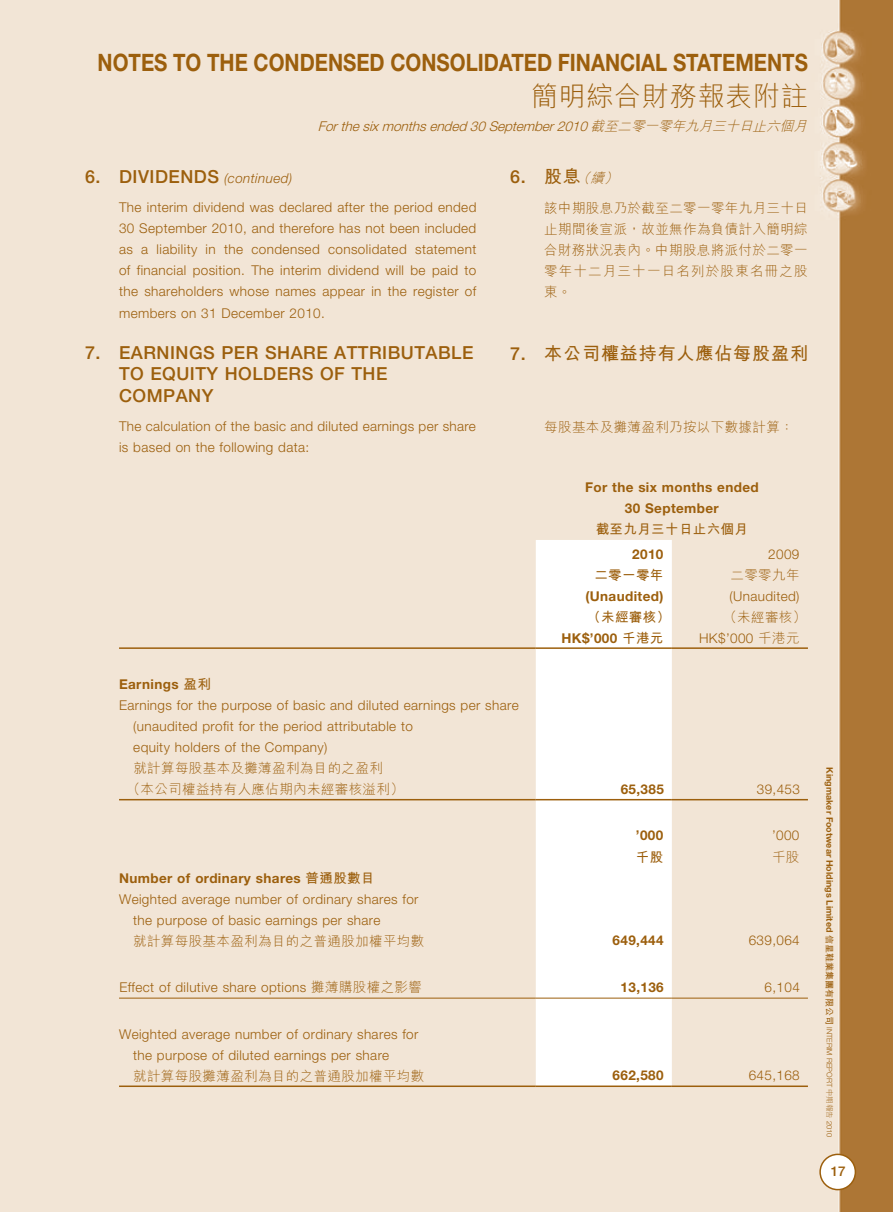
<style>
.page{position:relative;width:893px;height:1212px;background:#f2e5d6}
.page>*{position:absolute;margin:0;border:0;box-sizing:border-box;transform-origin:0 0}
.t1{font:300 27px "M Hei HK";letter-spacing:.03em;color:#9c5f0d}
.t2{font:700 24px "Helvetica Neue LT Std";color:#9c5f0d;scale:.85 1}
.t3{font:500 18px "Helvetica Neue LT Std";letter-spacing:.03em;color:#9c5f0d}
.t4{font:700 18px "M Hei HK";letter-spacing:.05em;color:#9c5f0d}
.t5{font:300 13.5px/21px "Helvetica Neue LT Std";letter-spacing:.03em;color:#9c5f0d}
.t6{font:300 13.5px/21px "M Hei HK";letter-spacing:.03em;color:#9c5f0d;text-align:justify}
.t7{font:700 13.5px/21px "Helvetica Neue LT Std";letter-spacing:.03em;color:#9c5f0d;text-align:center}
.t8{font:italic 300 13.5px "Helvetica Neue LT Std";color:#9c5f0d}
.t9{font:700 13.5px "M Hei HK";letter-spacing:.03em;color:#9c5f0d}
.t10{font:italic 300 13.5px "Helvetica Neue LT Std";letter-spacing:.03em;color:#9c5f0d}
.t11{font:italic 300 13.5px "M Hei HK";color:#9c5f0d}
.t12{font:500 13.5px "Helvetica Neue LT Std";color:#9c5f0d}
.t13{font:700 9px "Helvetica Neue LT Std";color:#9c5f0d}
.s1{font-family:"M Hei HK"}
.s2{font-family:"Helvetica Neue LT Std";font-weight:500;font-style:normal;font-size:18px}
.s3{font-weight:700;font-style:normal;font-size:18px}
.s4{font-family:"Helvetica Neue LT Std";font-weight:500}
.s5{font-weight:300;font-size:7.5px}
.s6{font-family:"M Hei HK";font-weight:300;font-size:7.5px}
</style>
<div class="page">
<div style="left:820px;top:1154px;width:35px;height:35px;background:#fff;border-radius:50%"></div>
<div style="left:819px;top:1153px;width:37px;height:37px;border:2px solid #9c5f0d;border-radius:50%"></div>
<svg style="left:536px;top:540px;width:136px;height:545px"></svg>
<hr style="left:119px;top:647px;width:417px;height:2px;background:#9c5f0d">
<hr style="left:536px;top:647px;width:136px;height:2px;background:#9c5f0d">
<hr style="left:672px;top:647px;width:136px;height:2px;background:#9c5f0d">
<hr style="left:119px;top:799px;width:417px;height:1px;background:#9c5f0d">
<hr style="left:536px;top:799px;width:136px;height:1px;background:#9c5f0d">
<hr style="left:672px;top:799px;width:136px;height:1px;background:#9c5f0d">
<hr style="left:119px;top:998px;width:417px;height:1px;background:#9c5f0d">
<hr style="left:536px;top:998px;width:136px;height:1px;background:#9c5f0d">
<hr style="left:672px;top:998px;width:136px;height:1px;background:#9c5f0d">
<hr style="left:119px;top:1085px;width:417px;height:2px;background:#9c5f0d">
<hr style="left:536px;top:1085px;width:136px;height:2px;background:#9c5f0d">
<hr style="left:672px;top:1085px;width:136px;height:2px;background:#9c5f0d">
<h2 class="t2" style="left:98px;top:47px;width:837px">NOTES TO THE CONDENSED CONSOLIDATED FINANCIAL STATEMENTS</h2>
<h1 class="t1" style="left:531px;top:77px;width:278px">簡明綜合財務報表附註</h1>
<p class="t8" style="left:318px;top:117px;width:495px">Forthesixmonthsended30September2010<span class="s1">截至二零一零年九月三十日止六個月</span></p>
<h3 class="t3" style="left:85px;top:166px;width:77px">6. DIVIDENDS</h3>
<p class="t10" style="left:224px;top:170px;width:70px">(continued)</p>
<p class="t5" style="left:119px;top:197px;width:359px;text-align:justify">The interim dividend was declared after the period ended 30 September 2010, and therefore has not been included as a liability in the condensed consolidated statement of financial position. The interim dividend will be paid to the shareholders whose names appear in the register of members on 31 December 2010.</p>
<h3 class="t3" style="left:85px;top:342px;width:59px">7. EARNINGS</h3>
<h3 class="t3" style="left:221px;top:342px;width:69px">PER SHARE</h3>
<h3 class="t3" style="left:334px;top:342px;width:25px">ATTRIBUTABLE</h3>
<h3 class="t3" style="left:119px;top:363px;width:69px">TO EQUITY</h3>
<h3 class="t3" style="left:225px;top:363px;width:27px">HOLDERS</h3>
<h3 class="t3" style="left:320px;top:363px;width:45px">OF THE</h3>
<h3 class="t3" style="left:119px;top:384px;width:28px">COMPANY</h3>
<p class="t5" style="left:119px;top:415px;width:358px">The calculation of the basic and diluted earnings per share is based on the following data:</p>
<p class="t11" style="left:510px;top:168px;width:114px"><span class="s2">6.</span> <span class="s3">股息</span>（續）</p>
<p class="t6" style="left:544px;top:197px;width:265px">該中期股息乃於截至二零一零年九月三十日止期間後宣派，故並無作為負債計入簡明綜合財務狀況表內。中期股息將派付於二零一零年十二月三十一日名列於股東名冊之股東。</p>
<h3 class="t4" style="left:510px;top:340px;width:299px"><span class="s4">7.</span> 本公司權益持有人應佔每股盈利</h3>
<p class="t6" style="left:544px;top:416px;width:251px">每股基本及攤薄盈利乃按以下數據計算：</p>
<p class="t7" style="left:585px;top:476px;width:175px">For the six months ended<br>30 September</p>
<p class="t9" style="left:596px;top:519px;width:154px">截至九月三十日止六個月</p>
<p class="t7" style="left:632px;top:543px;width:33px">2010</p>
<p class="t5" style="left:768px;top:543px;width:33px">2009</p>
<p class="t9" style="left:594px;top:565px;width:71px">二零一零年</p>
<p class="t6" style="left:730px;top:564px;width:71px">二零零九年</p>
<p class="t7" style="left:585px;top:585px;width:80px">(Unaudited)</p>
<p class="t9" style="left:587px;top:607px;width:84px">（未經審核）</p>
<p class="t5" style="left:729px;top:585px;width:72px">(Unaudited)</p>
<p class="t6" style="left:723px;top:606px;width:84px">（未經審核）</p>
<p class="t7" style="left:561px;top:627px;width:103px">HK$’000 <span class="s1">千港元</span></p>
<p class="t5" style="left:699px;top:627px;width:102px">HK$’000 <span class="s1">千港元</span></p>
<p class="t7" style="left:119px;top:673px;width:93px">Earnings <span class="s1">盈利</span></p>
<p class="t5" style="left:119px;top:695px;width:401px">Earnings for the purpose of basic and diluted earnings per share</p>
<p class="t5" style="left:133px;top:716px;width:281px">(unaudited profit for the period attributable to</p>
<p class="t5" style="left:133px;top:737px;width:196px">equity holders of the Company)</p>
<p class="t6" style="left:127px;top:757px;width:279px;text-indent:7px">就計算每股基本及攤薄盈利為目的之盈利<br>（本公司權益持有人應佔期內未經審核溢利）</p>
<p class="t7" style="left:621px;top:778px;width:45px">65,385</p>
<p class="t5" style="left:757px;top:778px;width:45px">39,453</p>
<p class="t7" style="left:636px;top:824px;width:29px">’000</p>
<p class="t5" style="left:772px;top:824px;width:29px">’000</p>
<p class="t9" style="left:636px;top:847px;width:29px">千股</p>
<p class="t6" style="left:772px;top:846px;width:29px">千股</p>
<p class="t7" style="left:119px;top:867px;width:257px">Number of ordinary shares <span class="s1">普通股數目</span></p>
<p class="t5" style="left:119px;top:888px;width:301px">Weighted average number of ordinary shares for</p>
<p class="t5" style="left:133px;top:909px;width:249px">the purpose of basic earnings per share</p>
<p class="t6" style="left:133px;top:930px;width:293px">就計算每股基本盈利為目的之普通股加權平均數</p>
<p class="t7" style="left:613px;top:929px;width:53px">649,444</p>
<p class="t5" style="left:749px;top:929px;width:53px">639,064</p>
<p class="t5" style="left:119px;top:977px;width:304px">Effect of dilutive share options <span class="s1">攤薄購股權之影響</span></p>
<p class="t7" style="left:621px;top:976px;width:45px">13,136</p>
<p class="t5" style="left:765px;top:976px;width:37px">6,104</p>
<p class="t5" style="left:133px;top:1023px;width:287px;text-indent:-14px">Weighted average number of ordinary shares for the purpose of diluted earnings per share</p>
<p class="t6" style="left:133px;top:1065px;width:293px">就計算每股攤薄盈利為目的之普通股加權平均數</p>
<p class="t7" style="left:613px;top:1064px;width:53px">662,580</p>
<p class="t5" style="left:749px;top:1064px;width:53px">645,168</p>
<p class="t13" style="left:835px;top:767px;width:372px;rotate:90deg">Kingmaker Footwear Holdings Limited <span class="s1">信星鞋業集團有限公司</span> <span class="s5">INTERIM REPORT</span> <span class="s6">中期報告</span> <span class="s5">2010</span></p>
<p class="t12" style="left:831px;top:1163px;width:17px">17</p>
</div>
